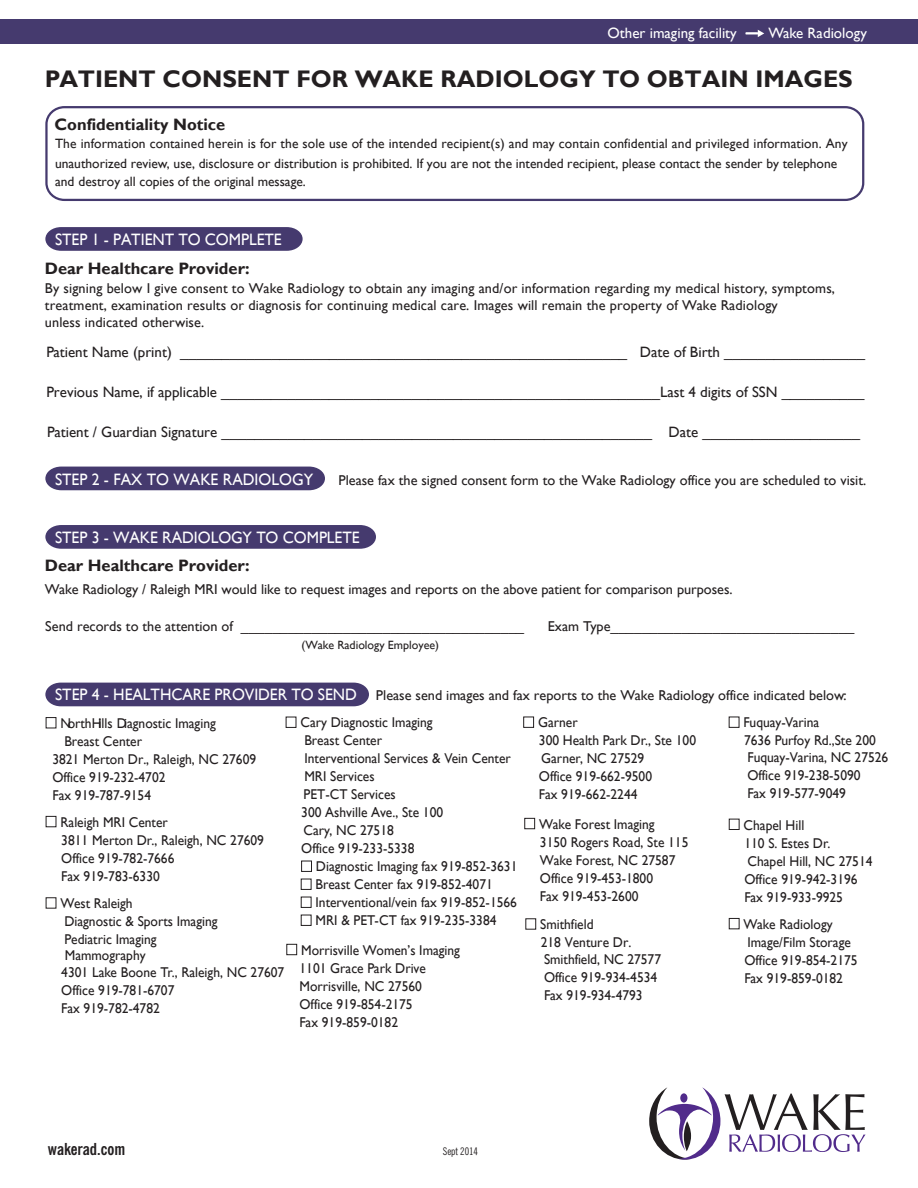
<style>
.page{position:relative;width:918px;height:1188px;background:#fff}
.page>*{position:absolute;margin:0;border:0;box-sizing:border-box;transform-origin:0 0}
.t1{font:700 24px "Gill Sans";color:#231f20}
.t2{font:16.5px "Gill Sans";color:#fff;scale:.95 1}
.t3{font:700 16.5px "Gill Sans";color:#231f20}
.t4{font:700 condensed 16.5px "News Gothic BT";letter-spacing:-.005em;color:#231f20}
.t5{font:15px "Gill Sans";color:#231f20}
.t6{font:15px "Gill Sans";color:#fff}
.t7{font:14.25px/18px "Gill Sans";color:#231f20;scale:.95 1}
.t8{font:14.25px/17.1px "Gill Sans";color:#231f20}
.t9{font:13.5px/19.8px "Gill Sans";color:#231f20}
.t10{font:12px "Gill Sans";color:#231f20}
.t11{font:condensed 10.5px "News Gothic BT";letter-spacing:-.005em;color:#231f20}
</style>
<div class="page">
<div style="left:45px;top:683px;width:324px;height:23px;background:#453a6e"></div>
<div style="left:45px;top:525px;width:331px;height:24px;background:#453a6e"></div>
<div style="left:45px;top:467px;width:280px;height:23px;background:#453a6e"></div>
<svg style="left:45px;top:227px;width:258px;height:24px;background:#4c4173"></svg>
<div style="left:46px;top:717px;width:10px;height:11px;border:1px solid #231f20"></div>
<div style="left:46px;top:816px;width:10px;height:11px;border:1px solid #231f20"></div>
<div style="left:523px;top:717px;width:11px;height:11px;border:1px solid #231f20"></div>
<div style="left:286px;top:717px;width:10px;height:11px;border:1px solid #231f20"></div>
<div style="left:301px;top:861px;width:11px;height:11px;border:1px solid #231f20"></div>
<div style="left:301px;top:879px;width:10px;height:11px;border:1px solid #231f20"></div>
<div style="left:301px;top:897px;width:10px;height:11px;border:1px solid #231f20"></div>
<div style="left:301px;top:915px;width:10px;height:11px;border:1px solid #231f20"></div>
<div style="left:286px;top:944px;width:11px;height:11px;border:1px solid #231f20"></div>
<div style="left:524px;top:818px;width:11px;height:11px;border:1px solid #231f20"></div>
<div style="left:729px;top:717px;width:10px;height:11px;border:1px solid #231f20"></div>
<div style="left:525px;top:918px;width:11px;height:12px;border:1px solid #231f20"></div>
<div style="left:729px;top:819px;width:11px;height:11px;border:1px solid #231f20"></div>
<div style="left:729px;top:918px;width:11px;height:11px;border:1px solid #231f20"></div>
<div style="left:46px;top:897px;width:10px;height:12px;border:1px solid #231f20"></div>
<div style="left:0;top:19px;width:918px;height:25px;background:#453a6e"></div>
<svg style="left:746px;top:30px;width:18px;height:7px"></svg>
<div style="left:45px;top:106px;width:819px;height:95px;border:2px solid #453a6e;border-radius:17px"></div>
<svg style="left:649px;top:1087px;width:217px;height:73px"></svg>
<p class="t6" style="left:608px;top:24px;width:131px">Other imaging facility</p>
<p class="t6" style="left:768px;top:24px;width:100px">Wake Radiology</p>
<h1 class="t1" style="left:45px;top:64px;width:810px">PATIENT CONSENT FOR WAKE RADIOLOGY TO OBTAIN IMAGES</h1>
<p class="t3" style="left:55px;top:115px;width:172px">Confidentiality Notice</p>
<p class="t9" style="left:55px;top:134px;width:794px">The information contained herein is for the sole use of the intended recipient(s) and may contain confidential and privileged information. Any unauthorized review, use, disclosure or distribution is prohibited. If you are not the intended recipient, please contact the sender by telephone</p>
<p class="t9" style="left:55px;top:172px;width:252px">and destroy all copies of the original message.</p>
<p class="t2" style="left:55px;top:230px;width:240px">STEP 1 - PATIENT TO COMPLETE</p>
<p class="t3" style="left:45px;top:258px;width:206px">Dear Healthcare Provider:</p>
<p class="t8" style="left:45px;top:280px;width:792px">By signing below I give consent to Wake Radiology to obtain any imaging and/or information regarding my medical history, symptoms, treatment, examination results or diagnosis for continuing medical care. Images will remain the property of Wake Radiology<br>unless indicated otherwise.</p>
<p class="t5" style="left:46px;top:344px;width:820px">Patient Name (print) ______________________________________________________ Date of Birth _________________</p>
<p class="t5" style="left:46px;top:383px;width:820px">Previous Name, if applicable _____________________________________________________Last 4 digits of SSN __________</p>
<p class="t5" style="left:47px;top:423px;width:814px">Patient / Guardian Signature ____________________________________________________ Date ___________________</p>
<p class="t2" style="left:55px;top:470px;width:273px">STEP 2 - FAX TO WAKE RADIOLOGY</p>
<p class="t8" style="left:339px;top:472px;width:529px">Please fax the signed consent form to the Wake Radiology office you are scheduled to visit.</p>
<p class="t2" style="left:55px;top:528px;width:322px">STEP 3 - WAKE RADIOLOGY TO COMPLETE</p>
<p class="t3" style="left:45px;top:556px;width:206px">Dear Healthcare Provider:</p>
<p class="t8" style="left:45px;top:581px;width:689px">Wake Radiology / Raleigh MRI would like to request images and reports on the above patient for comparison purposes.</p>
<p class="t8" style="left:45px;top:618px;width:480px">Send records to the attention of ____________________________________</p>
<p class="t8" style="left:548px;top:618px;width:308px">Exam Type_______________________________</p>
<p class="t10" style="left:302px;top:638px;width:139px">(Wake Radiology Employee)</p>
<p class="t2" style="left:55px;top:685px;width:319px">STEP 4 - HEALTHCARE PROVIDER TO SEND</p>
<p class="t8" style="left:376px;top:687px;width:472px">Please send images and fax reports to the Wake Radiology office indicated below:</p>
<p class="t7" style="left:60px;top:714px;width:165px">NorthHills Diagnostic Imaging</p>
<p class="t7" style="left:64px;top:732px;width:83px">Breast Center</p>
<p class="t7" style="left:52px;top:750px;width:216px">3821 Merton Dr., Raleigh, NC 27609</p>
<p class="t7" style="left:52px;top:768px;width:121px">Office 919-232-4702</p>
<p class="t7" style="left:52px;top:786px;width:106px">Fax 919-787-9154</p>
<p class="t7" style="left:60px;top:813px;width:216px">Raleigh MRI Center<br>3811 Merton Dr., Raleigh, NC 27609<br>Office 919-782-7666<br>Fax 919-783-6330</p>
<p class="t7" style="left:60px;top:895px;width:167px">West Raleigh<br>Diagnostic &amp; Sports Imaging<br>Pediatric Imaging</p>
<p class="t7" style="left:61px;top:964px;width:236px">4301 Lake Boone Tr., Raleigh, NC 27607<br>Office 919-781-6707<br>Fax 919-782-4782</p>
<p class="t7" style="left:65px;top:947px;width:87px">Mammography</p>
<p class="t7" style="left:300px;top:714px;width:223px">Cary Diagnostic Imaging<br>Breast Center<br>Interventional Services &amp; Vein Center<br>MRI Services<br>PET-CT Services<br>300 Ashville Ave., Ste 100<br>Cary, NC 27518<br>Office 919-233-5338</p>
<p class="t7" style="left:316px;top:858px;width:214px">Diagnostic Imaging fax 919-852-3631<br>Breast Center fax 919-852-4071<br>Interventional/vein fax 919-852-1566<br>MRI &amp; PET-CT fax 919-235-3384</p>
<p class="t7" style="left:300px;top:941px;width:170px">Morrisville Women’s Imaging<br>1101 Grace Park Drive<br>Morrisville, NC 27560<br>Office 919-854-2175<br>Fax 919-859-0182</p>
<p class="t7" style="left:538px;top:714px;width:168px">Garner<br>300 Health Park Dr., Ste 100<br>Garner, NC 27529<br>Office 919-662-9500<br>Fax 919-662-2244</p>
<p class="t7" style="left:539px;top:815px;width:159px">Wake Forest Imaging<br>3150 Rogers Road, Ste 115<br>Wake Forest, NC 27587<br>Office 919-453-1800<br>Fax 919-453-2600</p>
<p class="t7" style="left:540px;top:916px;width:129px">Smithfield<br>218 Venture Dr.<br>Smithfield, NC 27577<br>Office 919-934-4534<br>Fax 919-934-4793</p>
<p class="t4" style="left:48px;top:1139px;width:79px">wakerad.com</p>
<p class="t11" style="left:443px;top:1145px;width:37px">Sept 2014</p>
<p class="t7" style="left:744px;top:714px;width:154px">Fuquay-Varina<br>7636 Purfoy Rd.,Ste 200<br>Fuquay-Varina, NC 27526<br>Office 919-238-5090<br>Fax 919-577-9049</p>
<p class="t7" style="left:744px;top:816px;width:137px">Chapel Hill<br>110 S. Estes Dr.<br>Chapel Hill, NC 27514<br>Office 919-942-3196<br>Fax 919-933-9925</p>
<p class="t7" style="left:744px;top:915px;width:122px">Wake Radiology<br>Image/Film Storage<br>Office 919-854-2175<br>Fax 919-859-0182</p>
</div>
